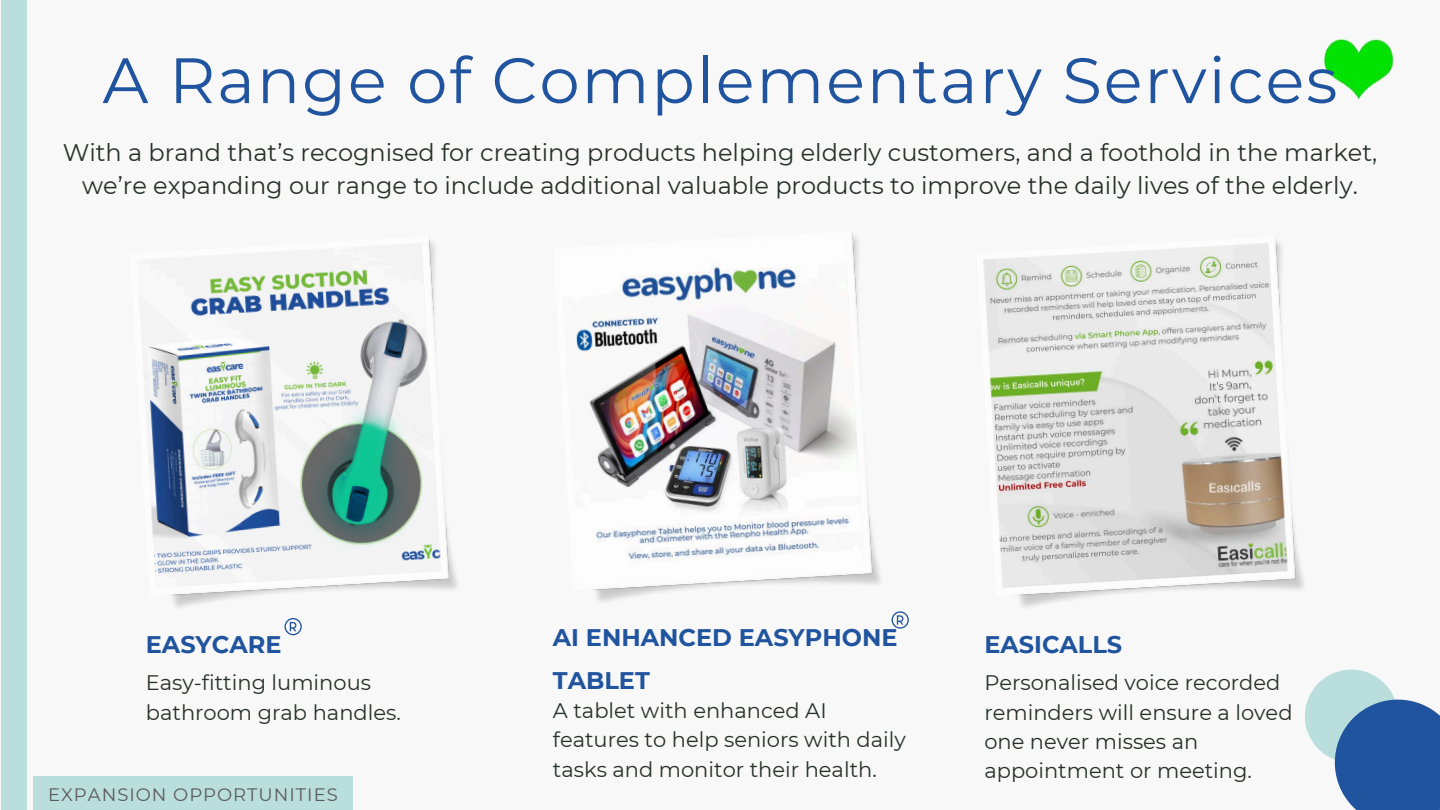
<style>
.page{position:relative;width:1440px;height:810px;background:#f8f8f8}
.page>*{position:absolute;margin:0;border:0;box-sizing:border-box;transform-origin:0 0}
.t1{font:64px "Montserrat";letter-spacing:.03em;color:#21549e}
.t2{font:24px/33px "Montserrat";color:#27312a;text-align:center}
.t3{font:700 24px/42.8px "Montserrat";color:#21549e}
.t4{font:21px/29.2px "Montserrat";color:#27312a}
.t5{font:18px "Montserrat";letter-spacing:.055em;color:#5b5b5b}
</style>
<div class="page">
<svg style="left:1305px;top:670px;width:135px;height:140px"></svg>
<img style="left:1324px;top:39px;width:70px;height:61px">
<div style="left:1px;top:0;width:26px;height:810px;background:#badedc"></div>
<img style="left:148px;top:238px;width:309px;height:369px">
<img style="left:576px;top:232px;width:305px;height:370px">
<img style="left:983px;top:241px;width:321px;height:366px">
<div style="left:34px;top:777px;width:319px;height:33px;background:#badedc"></div>
<svg style="left:284px;top:618px;width:18px;height:17px"></svg>
<svg style="left:892px;top:611px;width:17px;height:18px"></svg>
<p class="t1" style="left:103px;top:41px;width:1236px">A Range of Complementary Services</p>
<h2 class="t2" style="left:63px;top:136px;width:1316px">With a brand that’s recognised for creating products helping elderly customers, and a foothold in the market, we’re expanding our range to include additional valuable products to improve the daily lives of the elderly.</h2>
<p class="t3" style="left:146px;top:623px;width:137px">EASYCARE</p>
<h4 class="t4" style="left:146px;top:668px;width:256px">Easy-fitting luminous bathroom grab handles.</h4>
<p class="t5" style="left:48px;top:783px;width:291px">EXPANSION OPPORTUNITIES</p>
<h4 class="t3" style="left:553px;top:616px;width:346px">AI ENHANCED EASYPHONE<br>TABLET</h4>
<h2 class="t4" style="left:553px;top:696px;width:355px">A tablet with enhanced AI features to help seniors with daily tasks and monitor their health.</h2>
<p class="t3" style="left:984px;top:623px;width:139px">EASICALLS</p>
<p class="t4" style="left:984px;top:668px;width:310px">Personalised voice recorded reminders will ensure a loved one never misses an appointment or meeting.</p>
</div>
